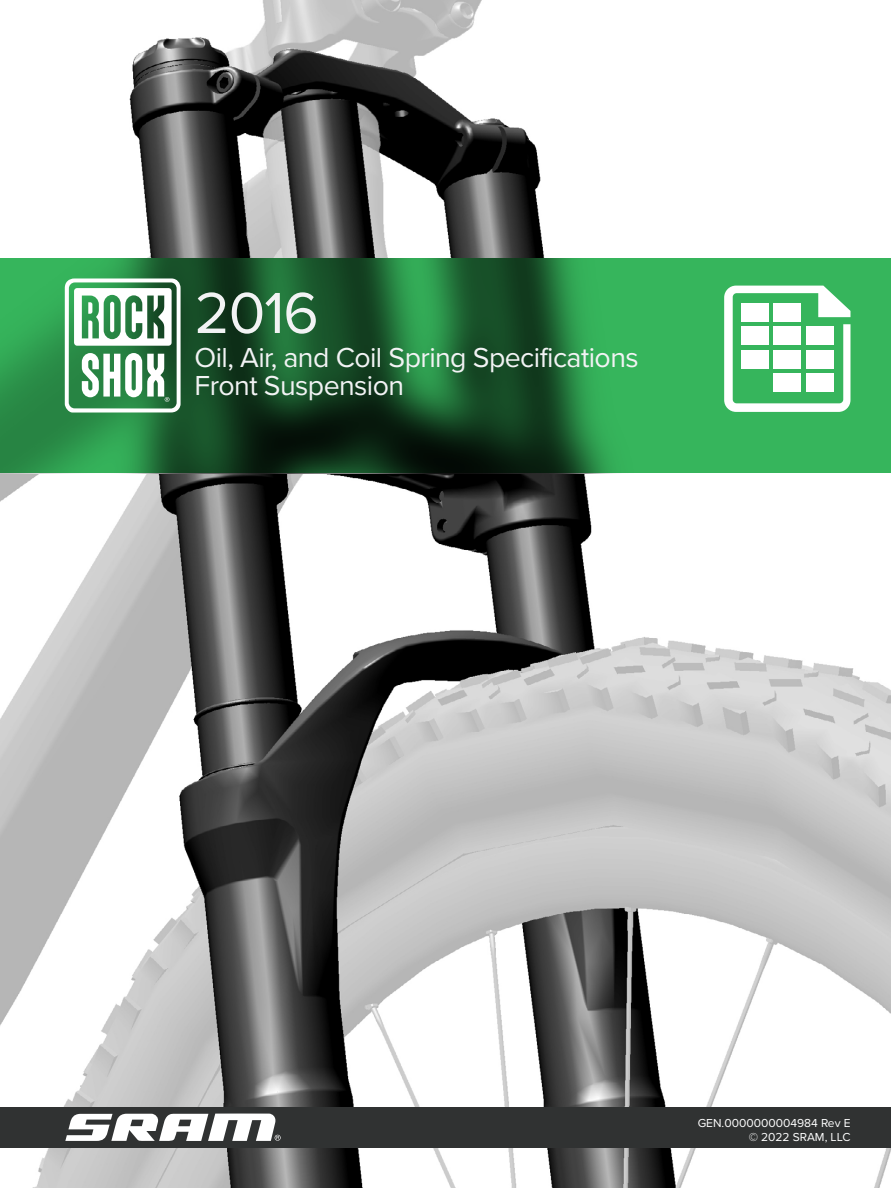
<style>
.page{position:relative;width:891px;height:1188px;background:#fff}
.page>*{position:absolute;margin:0;border:0;box-sizing:border-box;transform-origin:0 0}
.User_Manual_Text_-_N{font:60px "Proxima Nova";color:#f2f3f4}
.User_Manual_Text_-_N-2{font:28.5px "Proxima Nova";letter-spacing:-.02em;color:#f2f3f4}
.t1{font:12px "Proxima Nova";color:#fff}
</style>
<div class="page">
<img style="left:0;top:0;width:891px;height:1188px">
<svg style="left:0;top:259px;width:891px;height:214px;background:#23783d"></svg>
<svg style="left:65px;top:278px;width:116px;height:135px"></svg>
<div style="left:0;top:1107px;width:891px;height:41px;background:#303232"></div>
<svg style="left:65px;top:1113px;width:216px;height:28px"></svg>
<svg style="left:724px;top:286px;width:126px;height:126px"></svg>
<div style="left:741px;top:303px;width:27px;height:18px;background:#fff"></div>
<div style="left:773px;top:303px;width:28px;height:18px;background:#fff"></div>
<div style="left:806px;top:326px;width:28px;height:19px;background:#fff"></div>
<div style="left:773px;top:326px;width:28px;height:19px;background:#fff"></div>
<div style="left:741px;top:326px;width:27px;height:19px;background:#fff"></div>
<div style="left:806px;top:350px;width:28px;height:18px;background:#fff"></div>
<div style="left:773px;top:350px;width:28px;height:18px;background:#fff"></div>
<div style="left:806px;top:374px;width:28px;height:18px;background:#fff"></div>
<div style="left:773px;top:374px;width:28px;height:18px;background:#fff"></div>
<div style="left:741px;top:350px;width:27px;height:18px;background:#fff"></div>
<p class="User_Manual_Text_-_N" style="left:195px;top:268px;width:126px">2016</p>
<p class="User_Manual_Text_-_N-2" style="left:195px;top:337px;width:446px">Oil, Air, and Coil Spring Specifications</p>
<p class="User_Manual_Text_-_N-2" style="left:195px;top:364px;width:211px">Front Suspension</p>
<p class="t1" style="left:698px;top:1114px;width:154px">GEN.0000000004984 Rev E</p>
<p class="t1" style="left:749px;top:1128px;width:103px">© 2022 SRAM, LLC</p>
</div>
